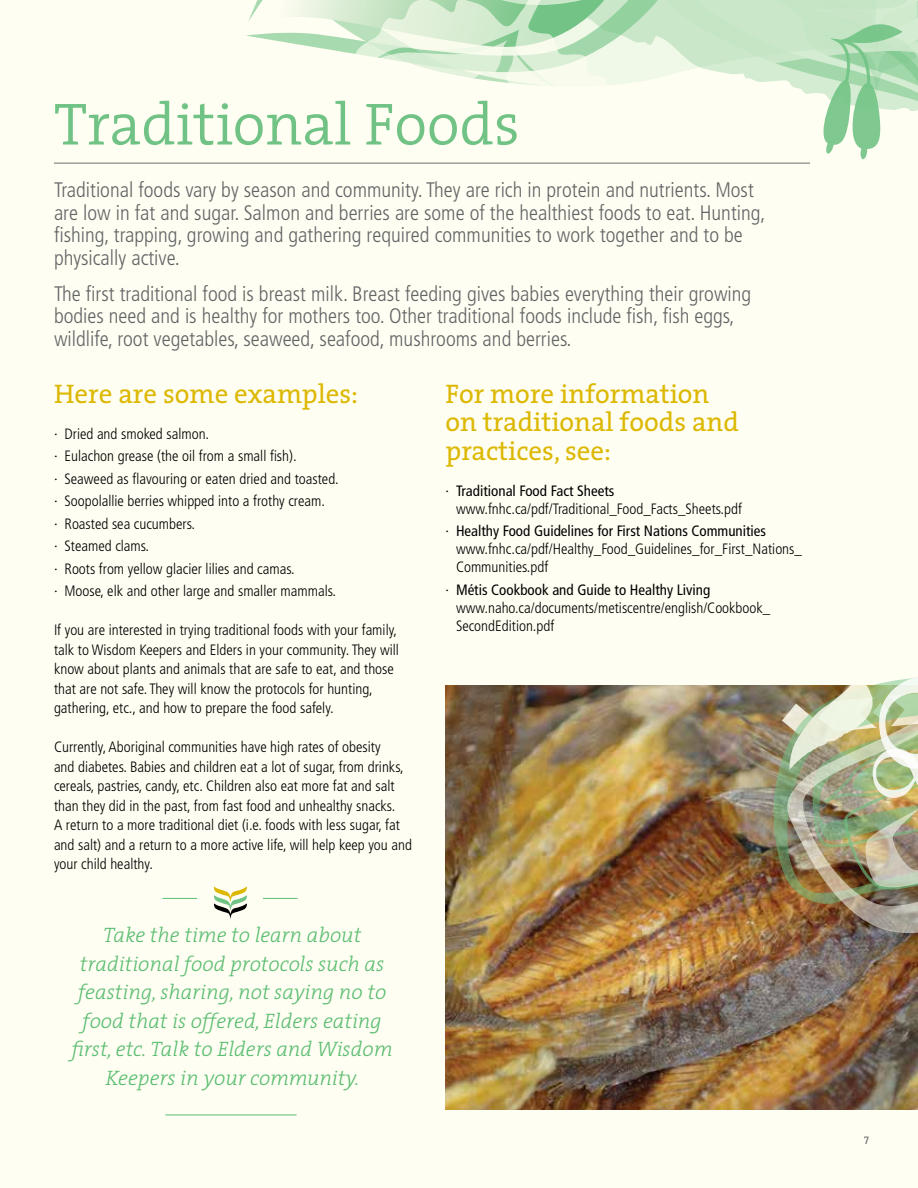
<style>
.page{position:relative;width:918px;height:1188px;background:#fffef2}
.page>*{position:absolute;margin:0;border:0;box-sizing:border-box;transform-origin:0 0}
.t1{font:300 60px "The Serif";color:#71c385}
.t2{font:27px/28.5px "The Serif";color:#ddb803}
.t3{font:300 condensed 21px/22.5px "Frutiger";color:#636466}
.t4{font:italic 300 21px/28.5px "The Serif";color:#5bbd72;text-align:center}
.t5{font:300 condensed 15px/19.5px "Frutiger";color:#000}
.t6{font:10.5px "The Serif";color:#636466}
.s1{font-weight:400}
</style>
<div class="page">
<img style="left:446px;top:686px;width:472px;height:423px">
<svg style="left:246px;top:0;width:672px;height:159px"></svg>
<img style="left:763px;top:677px;width:155px;height:272px">
<hr style="left:54px;top:163px;width:756px;height:1px;background:#6d6e71">
<hr style="left:165px;top:1115px;width:132px;height:1px;background:#5bbd72">
<hr style="left:263px;top:898px;width:35px;height:1px;background:#5bbd72">
<hr style="left:163px;top:898px;width:34px;height:1px;background:#5bbd72">
<svg style="left:214px;top:886px;width:33px;height:33px"></svg>
<h1 class="t1" style="left:54px;top:75px;width:467px">Traditional Foods</h1>
<p class="t3" style="left:54px;top:179px;width:713px">Traditional foods vary by season and community. They are rich in protein and nutrients. Most are low in fat and sugar. Salmon and berries are some of the healthiest foods to eat. Hunting, fishing, trapping, growing and gathering required communities to work together and to be physically active.</p>
<p class="t3" style="left:54px;top:282px;width:699px">The first traditional food is breast milk. Breast feeding gives babies everything their growing bodies need and is healthy for mothers too. Other traditional foods include fish, fish eggs, wildlife, root vegetables, seaweed, seafood, mushrooms and berries.</p>
<h2 class="t2" style="left:54px;top:379px;width:306px">Here are some examples:</h2>
<p class="t5" style="left:54px;top:422px;width:286px;line-height:22.5px">· Dried and smoked salmon.<br>· Eulachon grease (the oil from a small fish).<br>· Seaweed as flavouring or eaten dried and toasted. · Soopolallie berries whipped into a frothy cream.<br>· Roasted sea cucumbers.<br>· Steamed clams.<br>· Roots from yellow glacier lilies and camas.<br>· Moose, elk and other large and smaller mammals.</p>
<p class="t5" style="left:54px;top:620px;width:346px">If you are interested in trying traditional foods with your family, talk to Wisdom Keepers and Elders in your community. They will know about plants and animals that are safe to eat, and those that are not safe. They will know the protocols for hunting, gathering, etc., and how to prepare the food safely.</p>
<p class="t5" style="left:54px;top:737px;width:359px">Currently, Aboriginal communities have high rates of obesity<br>and diabetes. Babies and children eat a lot of sugar, from drinks, cereals, pastries, candy, etc. Children also eat more fat and salt than they did in the past, from fast food and unhealthy snacks.<br>A return to a more traditional diet (i.e. foods with less sugar, fat and salt) and a return to a more active life, will help keep you and your child healthy.</p>
<h2 class="t2" style="left:446px;top:379px;width:295px">For more information on traditional foods and practices, see:</h2>
<p class="t5" style="left:456px;top:482px;width:287px;line-height:18px;text-indent:-10px">· <span class="s1">Traditional Food Fact Sheets </span>www.fnhc.ca/pdf/Traditional_Food_Facts_Sheets.pdf</p>
<p class="t5" style="left:456px;top:522px;width:348px;line-height:18px;text-indent:-10px">· <span class="s1">Healthy Food Guidelines for First Nations Communities </span>www.fnhc.ca/pdf/Healthy_Food_Guidelines_for_First_Nations_<br>Communities.pdf</p>
<p class="t5" style="left:456px;top:581px;width:316px;line-height:18px;text-indent:-10px">· <span class="s1">Métis Cookbook and Guide to Healthy Living </span>www.naho.ca/documents/metiscentre/english/Cookbook_<br>SecondEdition.pdf</p>
<h3 class="t4" style="left:72px;top:920px;width:323px">Take the time to learn about traditional food protocols such as feasting, sharing, not saying no to food that is offered, Elders eating first, etc. Talk to Elders and Wisdom<br>Keepers in your community.</h3>
<p class="t6" style="left:864px;top:1129px;width:6px">7</p>
</div>
